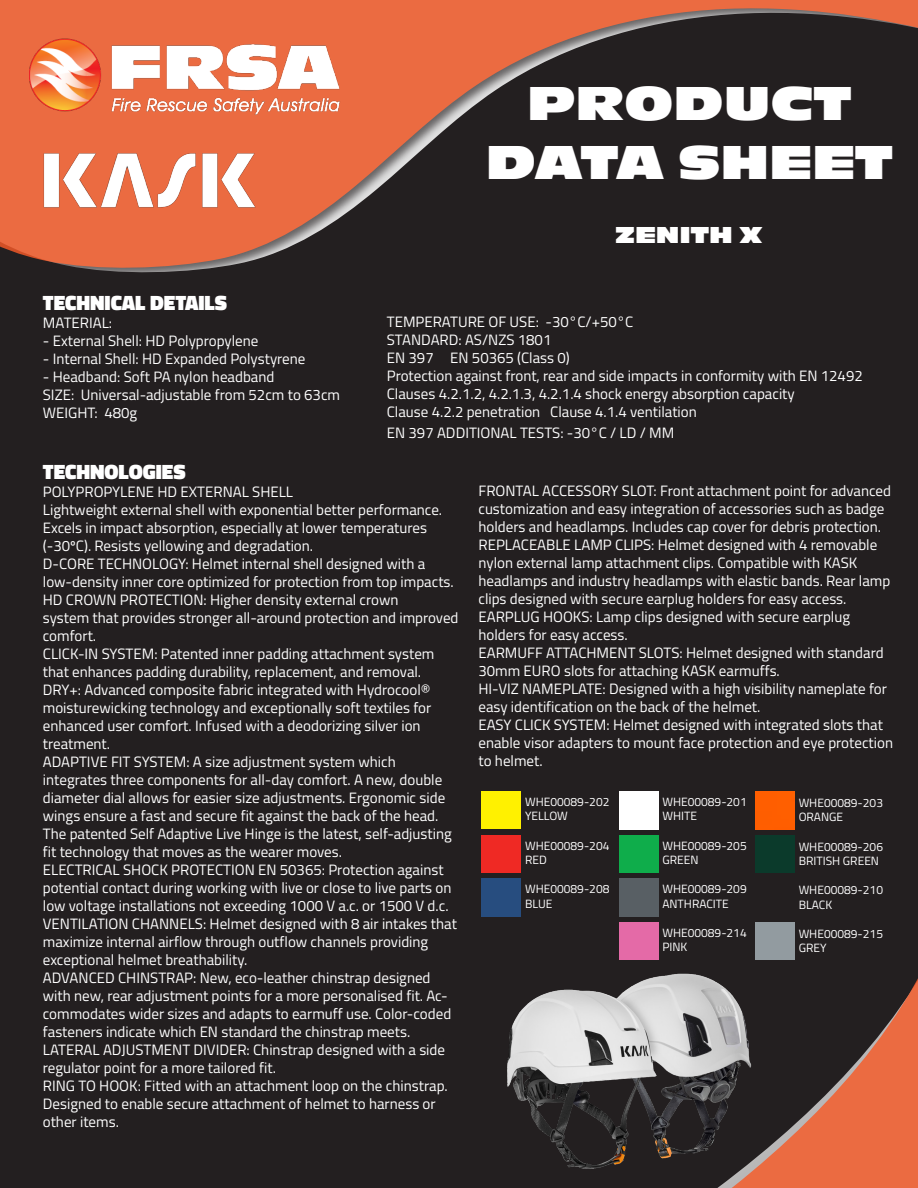
<style>
.page{position:relative;width:918px;height:1188px;background:#fff}
.page>*{position:absolute;margin:0;border:0;box-sizing:border-box;transform-origin:0 0}
.t1{font:49.5px "Antique Oli Nor D";color:#fff}
.t2{font:24px "Antique Oli Nor D";letter-spacing:.005em;color:#fff}
.t3{font:900 21px "Titillium Web";color:#fff}
.t4{font:15px/18px "Titillium Web";color:#fff}
.t5{font:12px "Titillium Web";color:#fff}
</style>
<div class="page">
<div style="left:0;top:281px;width:918px;height:907px;background:#231f20"></div>
<div style="left:0;top:0;width:918px;height:281px;background:#231f20"></div>
<svg style="left:0;top:0;width:918px;height:271px"></svg>
<div style="left:652px;top:545px;width:266px;height:643px;background:#231f20"></div>
<svg style="left:755px;top:791px;width:163px;height:397px"></svg>
<img style="left:22px;top:30px;width:336px;height:94px">
<img style="left:37px;top:128px;width:229px;height:106px">
<img style="left:482px;top:791px;width:39px;height:38px">
<img style="left:619px;top:791px;width:39px;height:38px">
<img style="left:755px;top:791px;width:39px;height:38px">
<img style="left:482px;top:835px;width:39px;height:38px">
<img style="left:619px;top:835px;width:39px;height:38px">
<img style="left:755px;top:835px;width:39px;height:38px">
<img style="left:482px;top:879px;width:39px;height:37px">
<img style="left:619px;top:879px;width:39px;height:37px">
<img style="left:755px;top:879px;width:39px;height:37px">
<img style="left:619px;top:922px;width:39px;height:31px">
<img style="left:755px;top:922px;width:39px;height:31px">
<img style="left:471px;top:953px;width:337px;height:235px">
<p class="t1" style="left:527px;top:75px;width:325px">PRODUCT</p>
<p class="t1" style="left:486px;top:134px;width:408px">DATA SHEET</p>
<p class="t3" style="left:43px;top:287px;width:186px">TECHNICAL DETAILS</p>
<p class="t4" style="left:43px;top:313px;width:71px">MATERIAL:</p>
<p class="t4" style="left:43px;top:331px;width:217px">- External Shell: HD Polypropylene</p>
<p class="t4" style="left:43px;top:349px;width:264px">- Internal Shell: HD Expanded Polystyrene</p>
<p class="t4" style="left:43px;top:367px;width:233px">- Headband: Soft PA nylon headband</p>
<p class="t4" style="left:43px;top:385px;width:299px">SIZE: Universal-adjustable from 52cm to 63cm</p>
<p class="t4" style="left:43px;top:403px;width:96px">WEIGHT: 480g</p>
<p class="t2" style="left:616px;top:222px;width:148px">ZENITH X</p>
<p class="t4" style="left:387px;top:312px;width:248px">TEMPERATURE OF USE: -30°C/+50°C</p>
<p class="t4" style="left:387px;top:330px;width:166px">STANDARD: AS/NZS 1801</p>
<p class="t4" style="left:387px;top:348px;width:184px">EN 397 EN 50365 (Class 0)</p>
<p class="t4" style="left:387px;top:366px;width:477px">Protection against front, rear and side impacts in conformity with EN 12492</p>
<p class="t4" style="left:387px;top:384px;width:409px">Clauses 4.2.1.2, 4.2.1.3, 4.2.1.4 shock energy absorption capacity</p>
<p class="t4" style="left:387px;top:402px;width:312px">Clause 4.2.2 penetration Clause 4.1.4 ventilation</p>
<p class="t4" style="left:387px;top:423px;width:289px">EN 397 ADDITIONAL TESTS: -30°C / LD / MM</p>
<p class="t3" style="left:43px;top:456px;width:144px">TECHNOLOGIES</p>
<p class="t4" style="left:43px;top:482px;width:252px">POLYPROPYLENE HD EXTERNAL SHELL</p>
<p class="t4" style="left:43px;top:500px;width:401px">Lightweight external shell with exponential better performance.</p>
<p class="t4" style="left:43px;top:518px;width:386px">Excels in impact absorption, especially at lower temperatures</p>
<p class="t4" style="left:43px;top:536px;width:272px">(-30ºC). Resists yellowing and degradation.</p>
<p class="t4" style="left:43px;top:554px;width:412px">D-CORE TECHNOLOGY: Helmet internal shell designed with a low-density inner core optimized for protection from top impacts.</p>
<p class="t4" style="left:43px;top:590px;width:357px">HD CROWN PROTECTION: Higher density external crown</p>
<p class="t4" style="left:43px;top:608px;width:417px">system that provides stronger all-around protection and improved comfort.</p>
<p class="t4" style="left:43px;top:644px;width:393px">CLICK-IN SYSTEM: Patented inner padding attachment system that enhances padding durability, replacement, and removal.</p>
<p class="t4" style="left:43px;top:680px;width:390px">DRY+: Advanced composite fabric integrated with Hydrocool® moisturewicking technology and exceptionally soft textiles for enhanced user comfort. Infused with a deodorizing silver ion treatment.</p>
<p class="t4" style="left:43px;top:752px;width:354px">ADAPTIVE FIT SYSTEM: A size adjustment system which</p>
<p class="t4" style="left:43px;top:770px;width:410px">integrates three components for all-day comfort. A new, double diameter dial allows for easier size adjustments. Ergonomic side wings ensure a fast and secure fit against the back of the head.<br>The patented Self Adaptive Live Hinge is the latest, self-adjusting fit technology that moves as the wearer moves.</p>
<p class="t4" style="left:43px;top:860px;width:410px">ELECTRICAL SHOCK PROTECTION EN 50365: Protection against potential contact during working with live or close to live parts on low voltage installations not exceeding 1000 V a.c. or 1500 V d.c.</p>
<p class="t4" style="left:43px;top:914px;width:416px">VENTILATION CHANNELS: Helmet designed with 8 air intakes that maximize internal airflow through outflow channels providing exceptional helmet breathability.</p>
<p class="t4" style="left:43px;top:968px;width:410px">ADVANCED CHINSTRAP: New, eco-leather chinstrap designed with new, rear adjustment points for a more personalised fit. Ac&shy;commodates wider sizes and adapts to earmuff use. Color-coded fasteners indicate which EN standard the chinstrap meets.</p>
<p class="t4" style="left:43px;top:1040px;width:404px">LATERAL ADJUSTMENT DIVIDER: Chinstrap designed with a side regulator point for a more tailored fit.</p>
<p class="t4" style="left:43px;top:1076px;width:406px">RING TO HOOK: Fitted with an attachment loop on the chinstrap.<br>Designed to enable secure attachment of helmet to harness or other items.</p>
<p class="t4" style="left:478px;top:481px;width:414px">FRONTAL ACCESSORY SLOT: Front attachment point for advanced customization and easy integration of accessories such as badge holders and headlamps. Includes cap cover for debris protection.</p>
<p class="t4" style="left:478px;top:535px;width:413px">REPLACEABLE LAMP CLIPS: Helmet designed with 4 removable nylon external lamp attachment clips. Compatible with KASK headlamps and industry headlamps with elastic bands. Rear lamp clips designed with secure earplug holders for easy access.</p>
<p class="t4" style="left:478px;top:607px;width:373px">EARPLUG HOOKS: Lamp clips designed with secure earplug</p>
<p class="t4" style="left:478px;top:625px;width:151px">holders for easy access.</p>
<p class="t4" style="left:478px;top:643px;width:407px">EARMUFF ATTACHMENT SLOTS: Helmet designed with standard<br>30mm EURO slots for attaching KASK earmuffs.</p>
<p class="t4" style="left:478px;top:679px;width:410px">HI-VIZ NAMEPLATE: Designed with a high visibility nameplate for easy identification on the back of the helmet.</p>
<p class="t4" style="left:478px;top:715px;width:416px">EASY CLICK SYSTEM: Helmet designed with integrated slots that enable visor adapters to mount face protection and eye protection to helmet.</p>
<p class="t5" style="left:525px;top:793px;width:86px">WHE00089-202</p>
<p class="t5" style="left:525px;top:807px;width:44px">YELLOW</p>
<p class="t5" style="left:662px;top:793px;width:86px">WHE00089-201</p>
<p class="t5" style="left:662px;top:807px;width:36px">WHITE</p>
<p class="t5" style="left:799px;top:794px;width:86px">WHE00089-203</p>
<p class="t5" style="left:799px;top:809px;width:46px">ORANGE</p>
<p class="t5" style="left:525px;top:837px;width:86px">WHE00089-204</p>
<p class="t5" style="left:525px;top:851px;width:23px">RED</p>
<p class="t5" style="left:525px;top:880px;width:86px">WHE00089-208</p>
<p class="t5" style="left:525px;top:895px;width:29px">BLUE</p>
<p class="t5" style="left:662px;top:837px;width:86px">WHE00089-205</p>
<p class="t5" style="left:662px;top:851px;width:38px">GREEN</p>
<p class="t5" style="left:799px;top:838px;width:86px">WHE00089-206</p>
<p class="t5" style="left:799px;top:852px;width:82px">BRITISH GREEN</p>
<p class="t5" style="left:662px;top:880px;width:86px">WHE00089-209</p>
<p class="t5" style="left:662px;top:895px;width:68px">ANTHRACITE</p>
<p class="t5" style="left:799px;top:881px;width:86px">WHE00089-210</p>
<p class="t5" style="left:799px;top:896px;width:35px">BLACK</p>
<p class="t5" style="left:662px;top:924px;width:86px">WHE00089-214</p>
<p class="t5" style="left:662px;top:938px;width:27px">PINK</p>
<p class="t5" style="left:799px;top:925px;width:86px">WHE00089-215</p>
<p class="t5" style="left:799px;top:939px;width:29px">GREY</p>
</div>
